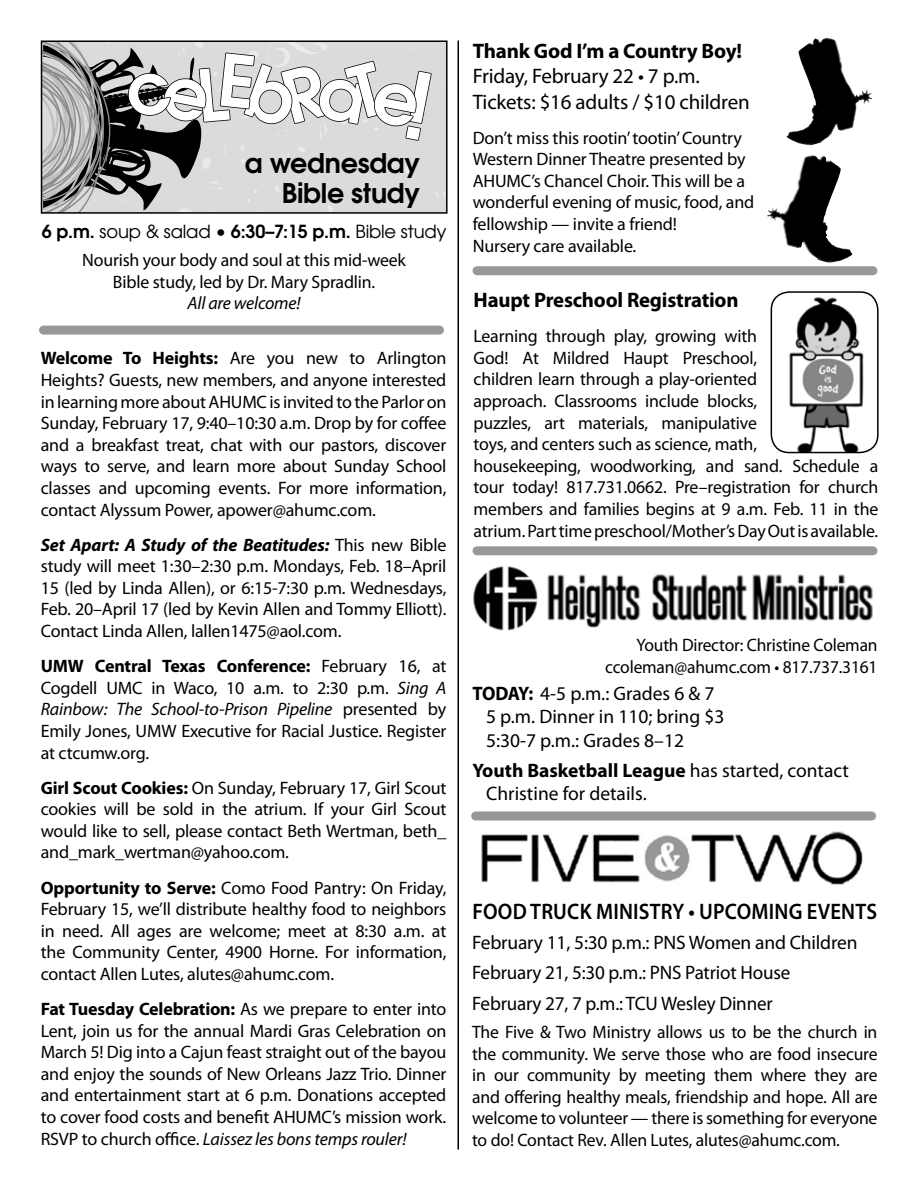
<style>
.page{position:relative;width:918px;height:1188px;background:#fff}
.page>*{position:absolute;margin:0;border:0;box-sizing:border-box;transform-origin:0 0}
.t1{font:700 27px/30px "Te X Gyre Adventor";letter-spacing:-.01em;color:#000;text-align:right}
.t2{font:600 22.5px "Myriad Pro";letter-spacing:.01em;color:#000;scale:.92 1}
.t3{font:21px/25.2px "Myriad Pro";letter-spacing:-.01em;color:#000}
.t4{font:700 21px "Myriad Pro";letter-spacing:-.01em;color:#000}
.t5{font:19.5px/23.4px "Myriad Pro";letter-spacing:-.01em;color:#000}
.t6{font:18px/21.6px "Myriad Pro";letter-spacing:-.01em;color:#000;text-align:justify}
.t7{font:18px "Te X Gyre Adventor";letter-spacing:-.01em;color:#000}
.t8{font:italic 18px "Myriad Pro";letter-spacing:-.01em;color:#000}
.s1{font-weight:700}
.s2{font-weight:700;font-style:italic}
.s3{font-style:italic}
</style>
<div class="page">
<img style="left:481px;top:831px;width:382px;height:54px">
<img style="left:652px;top:574px;width:221px;height:47px">
<img style="left:473px;top:566px;width:65px;height:65px">
<img style="left:547px;top:574px;width:94px;height:54px">
<hr style="left:458px;top:40px;width:1px;height:1110px;background:#000">
<div style="left:476px;top:812px;width:396px;height:9px;background:#989898"></div>
<img style="left:771px;top:292px;width:107px;height:161px">
<div style="left:771px;top:291px;width:108px;height:162px;border:2px solid #000;border-radius:18px"></div>
<div style="left:44px;top:326px;width:396px;height:9px;background:#989898"></div>
<img style="left:767px;top:155px;width:85px;height:108px">
<div style="left:477px;top:266px;width:396px;height:9px;background:#989898"></div>
<div style="left:477px;top:546px;width:396px;height:9px;background:#989898"></div>
<img style="left:787px;top:38px;width:86px;height:108px">
<svg style="left:42px;top:41px;width:405px;height:172px;background:#b1b1b1"></svg>
<h1 class="t1" style="left:245px;top:145px;width:177px">a wednesday<br>Bible study</h1>
<p class="t7" style="left:42px;top:217px;width:406px"><span class="s1">6 p.m.</span> soup &amp; salad • <span class="s1">6:30–7:15 p.m.</span> Bible study</p>
<p class="t6" style="left:82px;top:249px;width:325px;text-align:center">Nourish your body and soul at this mid-week<br>Bible study, led by Dr. Mary Spradlin.</p>
<p class="t8" style="left:188px;top:292px;width:114px">All are welcome!</p>
<p class="t6" style="left:41px;top:347px;width:407px"><span class="s1">Welcome To Heights:</span> Are you new to Arlington Heights? Guests, new members, and anyone interested in learning more about AHUMC is invited to the Parlor on Sunday, February 17, 9:40–10:30 a.m. Drop by for coffee and a breakfast treat, chat with our pastors, discover ways to serve, and learn more about Sunday School classes and upcoming events. For more information, contact Alyssum Power, apower@ahumc.com.</p>
<p class="t6" style="left:41px;top:534px;width:407px"><span class="s2">Set Apart: A Study of the Beatitudes:</span> This new Bible study will meet 1:30–2:30 p.m. Mondays, Feb. 18–April 15 (led by Linda Allen), or 6:15-7:30 p.m. Wednesdays, Feb. 20–April 17 (led by Kevin Allen and Tommy Elliott).<br>Contact Linda Allen, lallen1475@aol.com.</p>
<p class="t6" style="left:41px;top:655px;width:407px"><span class="s1">UMW Central Texas Conference:</span> February 16, at Cogdell UMC in Waco, 10 a.m. to 2:30 p.m. <span class="s3">Sing A Rainbow: The School-to-Prison Pipeline</span> presented by Emily Jones, UMW Executive for Racial Justice. Register at ctcumw.org.</p>
<p class="t6" style="left:41px;top:777px;width:407px"><span class="s1">Girl Scout Cookies:</span> On Sunday, February 17, Girl Scout cookies will be sold in the atrium. If your Girl Scout would like to sell, please contact Beth Wertman, beth_ and_mark_wertman@yahoo.com.</p>
<p class="t6" style="left:41px;top:876px;width:407px"><span class="s1">Opportunity to Serve:</span> Como Food Pantry: On Friday, February 15, we’ll distribute healthy food to neighbors in need. All ages are welcome; meet at 8:30 a.m. at the Community Center, 4900 Horne. For information, contact Allen Lutes, alutes@ahumc.com.</p>
<p class="t6" style="left:41px;top:998px;width:407px"><span class="s1">Fat Tuesday Celebration:</span> As we prepare to enter into Lent, join us for the annual Mardi Gras Celebration on March 5! Dig into a Cajun feast straight out of the bayou and enjoy the sounds of New Orleans Jazz Trio. Dinner and entertainment start at 6 p.m. Donations accepted to cover food costs and benefit AHUMC’s mission work.<br>RSVP to church office. <span class="s3">Laissez les bons temps rouler!</span></p>
<p class="t4" style="left:473px;top:37px;width:271px">Thank God I’m a Country Boy!</p>
<p class="t3" style="left:473px;top:63px;width:279px">Friday, February 22 • 7 p.m.<br>Tickets: $16 adults / $10 children</p>
<p class="t6" style="left:473px;top:126px;width:283px;text-align:left">Don’t miss this rootin’ tootin’ Country Western Dinner Theatre presented by AHUMC’s Chancel Choir. This will be a wonderful evening of music, food, and fellowship — invite a friend!<br>Nursery care available.</p>
<p class="t4" style="left:474px;top:286px;width:267px">Haupt Preschool Registration</p>
<p class="t6" style="left:474px;top:325px;width:406px;text-align:left">Learning through play, growing with<br>God! At Mildred Haupt Preschool,<br>children learn through a play-oriented<br>approach. Classrooms include blocks,<br>puzzles, art materials, manipulative<br>toys, and centers such as science, math,<br>housekeeping, woodworking, and sand. Schedule a tour today! 817.731.0662. Pre–registration for church members and families begins at 9 a.m. Feb. 11 in the atrium. Part time preschool/Mother’s Day Out is available.</p>
<p class="t6" style="left:605px;top:634px;width:274px;text-align:right">Youth Director: Christine Coleman ccoleman@ahumc.com • 817.737.3161</p>
<p class="t5" style="left:486px;top:681px;width:240px;text-indent:-14px"><span class="s1">TODAY:</span> 4-5 p.m.: Grades 6 &amp; 7<br>5 p.m. Dinner in 110; bring $3<br>5:30-7 p.m.: Grades 8–12</p>
<p class="t5" style="left:486px;top:758px;width:364px;text-indent:-13px"><span class="s1">Youth Basketball League</span> has started, contact<br>Christine for details.</p>
<p class="t2" style="left:472px;top:897px;width:441px">FOOD TRUCK MINISTRY • UPCOMING EVENTS</p>
<p class="t5" style="left:472px;top:927px;width:387px;line-height:30.2px">February 11, 5:30 p.m.: PNS Women and Children<br>February 21, 5:30 p.m.: PNS Patriot House<br>February 27, 7 p.m.: TCU Wesley Dinner</p>
<p class="t6" style="left:472px;top:1021px;width:407px">The Five &amp; Two Ministry allows us to be the church in the community. We serve those who are food insecure in our community by meeting them where they are and offering healthy meals, friendship and hope. All are welcome to volunteer — there is something for everyone to do! Contact Rev. Allen Lutes, alutes@ahumc.com.</p>
</div>
